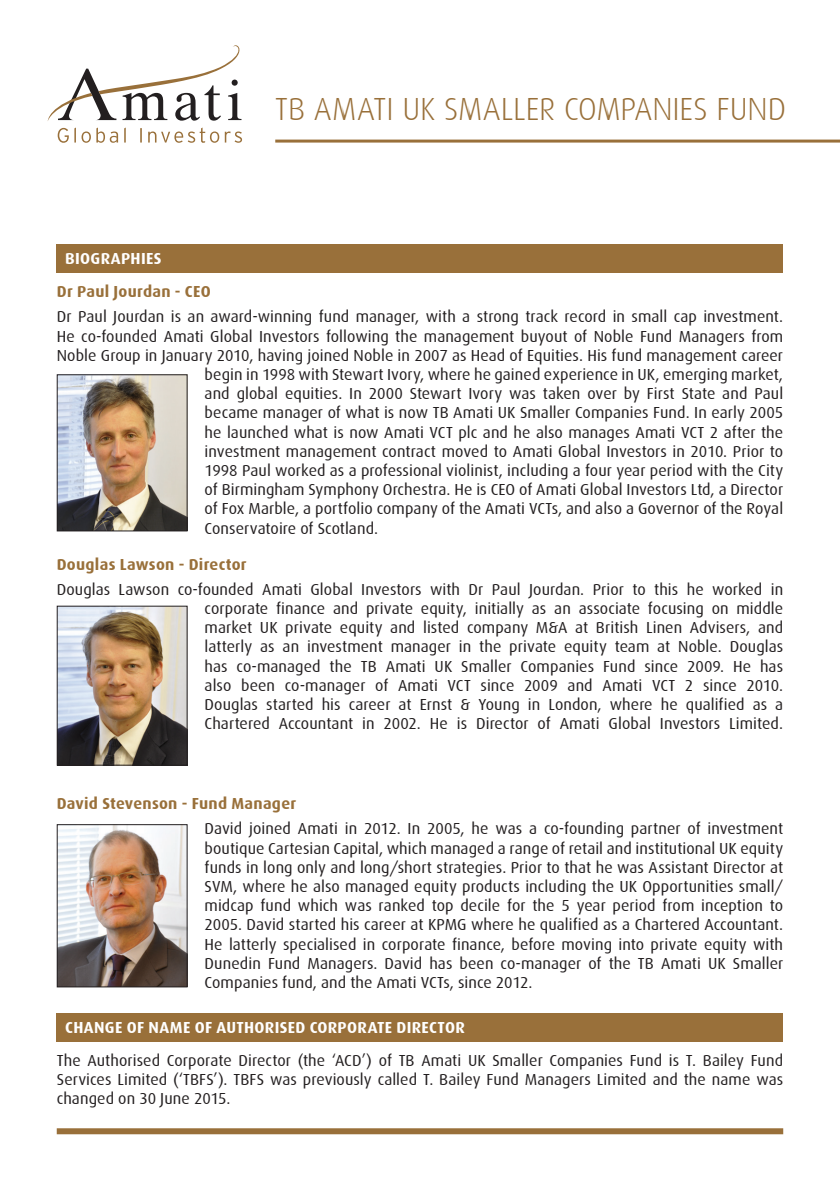
<style>
.page{position:relative;width:840px;height:1191px;background:#fff}
.page>*{position:absolute;margin:0;border:0;box-sizing:border-box;transform-origin:0 0}
.t1{font:300 32px "Dax";letter-spacing:-.005em;color:#99703a}
.t2{font:16px/19.2px "Dax";letter-spacing:.005em;color:#231f20;text-align:justify}
.t3{font:700 16px "Dax";letter-spacing:.015em;color:#99703a}
.t4{font:700 16px "Dax";letter-spacing:.02em;color:#fff}
</style>
<div class="page">
<div style="left:57px;top:244px;width:725px;height:28px;background:#99703a"></div>
<div style="left:57px;top:1128px;width:725px;height:6px;background:#99703a"></div>
<hr style="left:275px;top:140px;width:564px;height:3px;background:#99703a">
<svg style="left:58px;top:127px;width:184px;height:16px"></svg>
<svg style="left:48px;top:45px;width:194px;height:76px"></svg>
<img style="left:59px;top:376px;width:126px;height:153px">
<div style="left:57px;top:374px;width:130px;height:157px;border:1px solid #231f20"></div>
<img style="left:59px;top:607px;width:126px;height:156px">
<div style="left:57px;top:605px;width:130px;height:160px;border:1px solid #231f20"></div>
<img style="left:59px;top:826px;width:126px;height:159px">
<div style="left:57px;top:824px;width:130px;height:163px;border:1px solid #231f20"></div>
<div style="left:57px;top:1013px;width:725px;height:28px;background:#99703a"></div>
<h1 class="t1" style="left:275px;top:91px;width:512px">TB AMATI UK SMALLER COMPANIES FUND</h1>
<p class="t4" style="left:65px;top:249px;width:98px">BIOGRAPHIES</p>
<p class="t3" style="left:57px;top:283px;width:155px">Dr Paul Jourdan - CEO</p>
<p class="t2" style="left:57px;top:307px;width:727px">Dr Paul Jourdan is an award-winning fund manager, with a strong track record in small cap investment.</p>
<p class="t2" style="left:57px;top:326px;width:727px">He co-founded Amati Global Investors following the management buyout of Noble Fund Managers from</p>
<p class="t2" style="left:57px;top:346px;width:727px">Noble Group in January 2010, having joined Noble in 2007 as Head of Equities. His fund management career</p>
<p class="t2" style="left:204px;top:365px;width:579px">begin in 1998 with Stewart Ivory, where he gained experience in UK, emerging market,</p>
<p class="t2" style="left:204px;top:384px;width:579px">and global equities. In 2000 Stewart Ivory was taken over by First State and Paul</p>
<p class="t2" style="left:204px;top:403px;width:579px">became manager of what is now TB Amati UK Smaller Companies Fund. In early 2005</p>
<p class="t2" style="left:204px;top:422px;width:580px">he launched what is now Amati VCT plc and he also manages Amati VCT 2 after the</p>
<p class="t2" style="left:204px;top:442px;width:580px">investment management contract moved to Amati Global Investors in 2010. Prior to</p>
<p class="t2" style="left:204px;top:461px;width:579px">1998 Paul worked as a professional violinist, including a four year period with the City</p>
<p class="t2" style="left:204px;top:480px;width:579px">of Birmingham Symphony Orchestra. He is CEO of Amati Global Investors Ltd, a Director</p>
<p class="t2" style="left:204px;top:499px;width:579px">of Fox Marble, a portfolio company of the Amati VCTs, and also a Governor of the Royal</p>
<p class="t2" style="left:204px;top:518px;width:175px">Conservatoire of Scotland.</p>
<p class="t3" style="left:57px;top:555px;width:191px">Douglas Lawson - Director</p>
<p class="t2" style="left:204px;top:580px;width:580px;text-indent:-148px">Douglas Lawson co-founded Amati Global Investors with Dr Paul Jourdan. Prior to this he worked in corporate finance and private equity, initially as an associate focusing on middle market UK private equity and listed company M&amp;A at British Linen Advisers, and latterly as an investment manager in the private equity team at Noble. Douglas has co-managed the TB Amati UK Smaller Companies Fund since 2009. He has also been co-manager of Amati VCT since 2009 and Amati VCT 2 since 2010.<br>Douglas started his career at Ernst &amp; Young in London, where he qualified as a Chartered Accountant in 2002. He is Director of Amati Global Investors Limited.</p>
<p class="t3" style="left:57px;top:795px;width:241px">David Stevenson - Fund Manager</p>
<p class="t2" style="left:204px;top:819px;width:580px">David joined Amati in 2012. In 2005, he was a co-founding partner of investment boutique Cartesian Capital, which managed a range of retail and institutional UK equity funds in long only and long/short strategies. Prior to that he was Assistant Director at SVM, where he also managed equity products including the UK Opportunities small/ midcap fund which was ranked top decile for the 5 year period from inception to 2005. David started his career at KPMG where he qualified as a Chartered Accountant.<br>He latterly specialised in corporate finance, before moving into private equity with Dunedin Fund Managers. David has been co-manager of the TB Amati UK Smaller Companies fund, and the Amati VCTs, since 2012.</p>
<p class="t4" style="left:65px;top:1018px;width:401px">CHANGE OF NAME OF AUTHORISED CORPORATE DIRECTOR</p>
<p class="t2" style="left:57px;top:1051px;width:727px">The Authorised Corporate Director (the ‘ACD’) of TB Amati UK Smaller Companies Fund is T. Bailey Fund Services Limited (‘TBFS’). TBFS was previously called T. Bailey Fund Managers Limited and the name was changed on 30 June 2015.</p>
</div>
